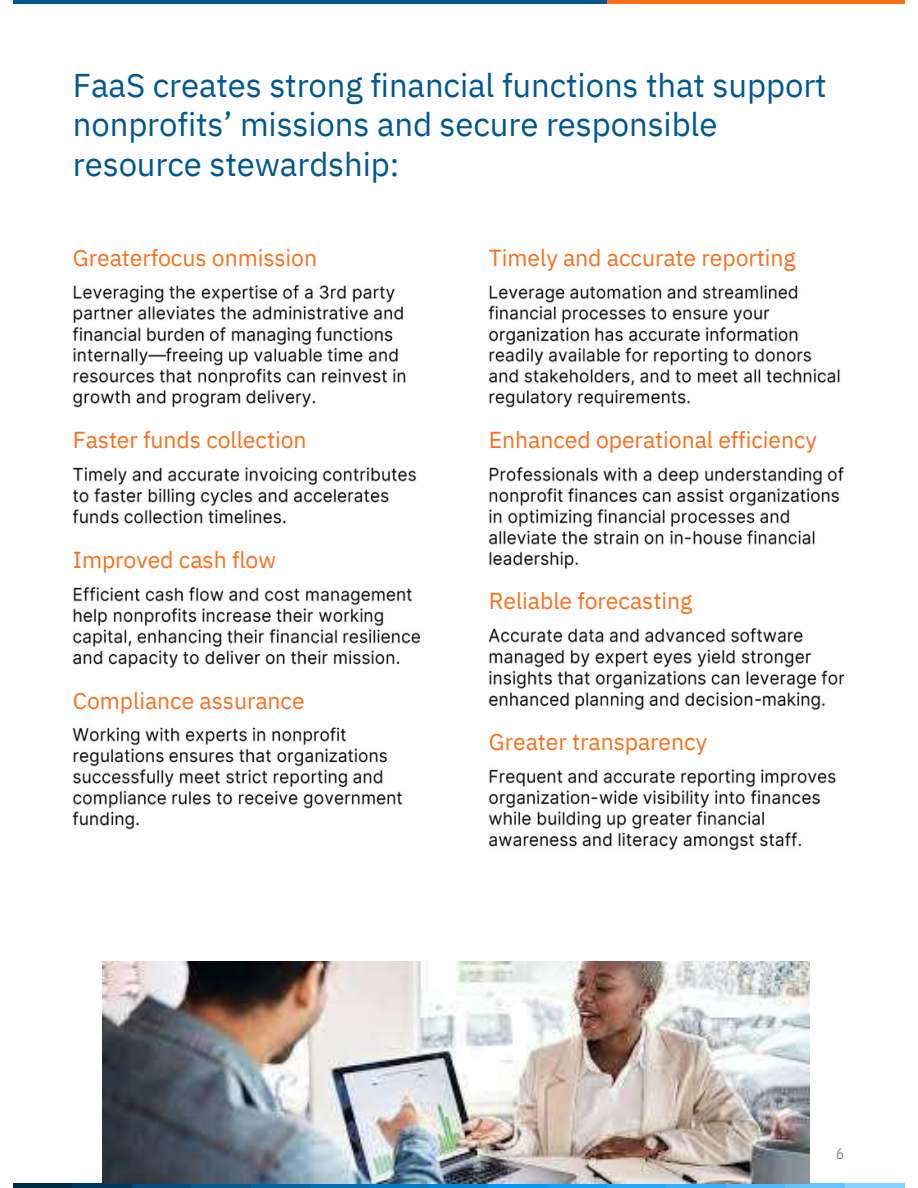
<style>
.page{position:relative;width:918px;height:1188px;background:#fff}
.page>*{position:absolute;margin:0;border:0;box-sizing:border-box;transform-origin:0 0}
.t1{font:33px/39.3px "IBM Plex Sans";letter-spacing:-.005em;color:#00588e}
.t2{font:23.1px "IBM Plex Sans";letter-spacing:-.005em;color:#f8701c}
.t3{font:15px "IBM Plex Sans Cond";color:#888}
</style>
<div class="page">
<hr style="left:14px;top:0;width:594px;height:3px;background:#00588e">
<hr style="left:608px;top:0;width:296px;height:3px;background:#f8701c">
<img style="left:73px;top:285px;width:333px;height:122px">
<img style="left:73px;top:467px;width:344px;height:57px">
<img style="left:73px;top:587px;width:348px;height:81px">
<img style="left:73px;top:727px;width:330px;height:102px">
<div style="left:13px;top:1183px;width:60px;height:5px;background:#002c46"></div>
<div style="left:73px;top:1183px;width:59px;height:5px;background:#00395c"></div>
<div style="left:132px;top:1183px;width:60px;height:5px;background:#004e7d"></div>
<div style="left:192px;top:1183px;width:59px;height:5px;background:#005a92"></div>
<div style="left:251px;top:1183px;width:59px;height:5px;background:#0066a3"></div>
<div style="left:310px;top:1183px;width:60px;height:5px;background:#006eb4"></div>
<div style="left:370px;top:1183px;width:59px;height:5px;background:#0079c4"></div>
<div style="left:429px;top:1183px;width:60px;height:5px;background:#0086da"></div>
<div style="left:489px;top:1183px;width:59px;height:5px;background:#0097f6"></div>
<div style="left:548px;top:1183px;width:59px;height:5px;background:#0da2ff"></div>
<div style="left:607px;top:1183px;width:60px;height:5px;background:#20aaff"></div>
<div style="left:667px;top:1183px;width:59px;height:5px;background:#33b0ff"></div>
<div style="left:726px;top:1183px;width:60px;height:5px;background:#4ab9ff"></div>
<div style="left:786px;top:1183px;width:59px;height:5px;background:#64c4ff"></div>
<div style="left:845px;top:1183px;width:59px;height:5px;background:#85d1ff"></div>
<img style="left:103px;top:961px;width:706px;height:223px">
<img style="left:488px;top:285px;width:352px;height:122px">
<img style="left:488px;top:467px;width:356px;height:102px">
<img style="left:488px;top:628px;width:357px;height:82px">
<img style="left:488px;top:769px;width:348px;height:82px">
<p class="t1" style="left:73px;top:65px;width:755px">FaaS creates strong financial functions that support nonprofits’ missions and secure responsible resource stewardship:</p>
<p class="t2" style="left:73px;top:242px;width:246px">Greaterfocus onmission</p>
<p class="t2" style="left:73px;top:425px;width:235px">Faster funds collection</p>
<p class="t2" style="left:73px;top:544px;width:205px">Improved cash flow</p>
<p class="t2" style="left:73px;top:685px;width:233px">Compliance assurance</p>
<p class="t2" style="left:489px;top:242px;width:308px">Timely and accurate reporting</p>
<p class="t2" style="left:489px;top:425px;width:330px">Enhanced operational efficiency</p>
<p class="t2" style="left:489px;top:586px;width:205px">Reliable forecasting</p>
<p class="t2" style="left:489px;top:726px;width:220px">Greater transparency</p>
<p class="t3" style="left:836px;top:1143px;width:10px">6</p>
</div>
